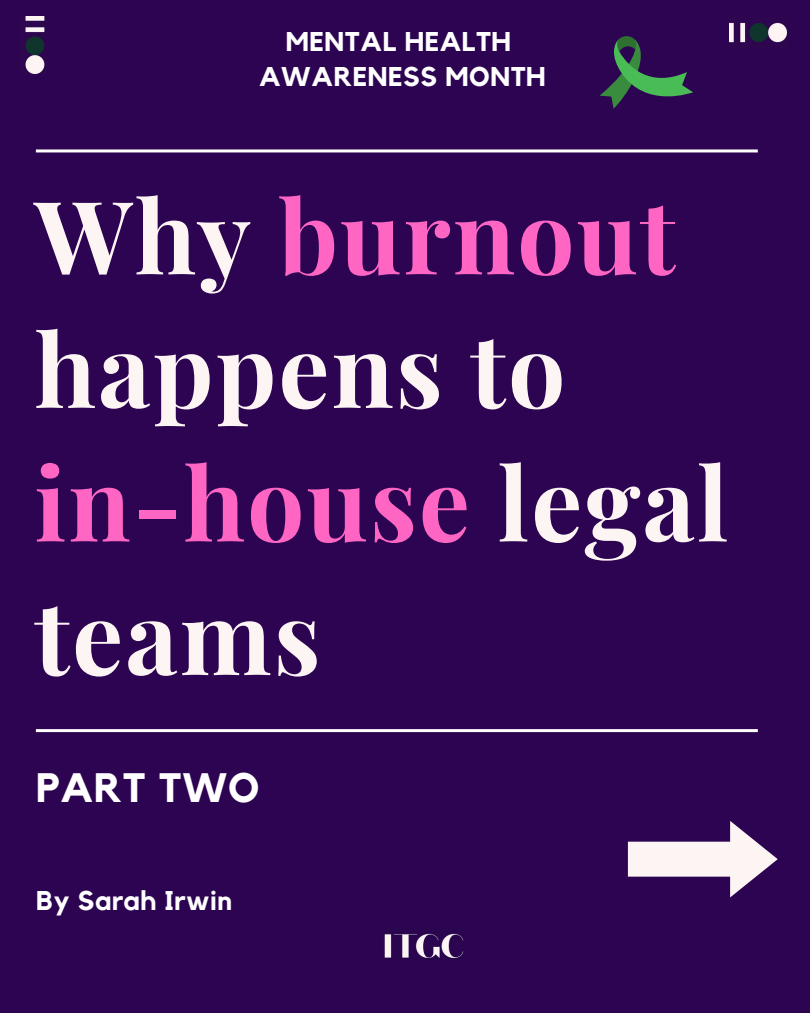
<style>
.page{position:relative;width:810px;height:1013px;background:#fff}
.page>*{position:absolute;margin:0;border:0;box-sizing:border-box;transform-origin:0 0}
.t1{font:700 101.4px/133.5px "Playfair Display";letter-spacing:.02em;color:#fdf4f4}
.t2{font:700 40.9px "Kollektif";letter-spacing:.02em;color:#fff}
.t3{font:700 27px/35.2px "Kollektif";letter-spacing:.02em;color:#fff;text-align:center}
.s1{color:#ff66c4}
</style>
<div class="page">
<div style="left:0;top:0;width:810px;height:1012px;background:#2d0452"></div>
<svg style="left:628px;top:821px;width:150px;height:76px"></svg>
<img style="left:384px;top:933px;width:80px;height:26px">
<img style="left:729px;top:22px;width:58px;height:21px">
<img style="left:25px;top:16px;width:20px;height:57px">
<hr style="left:36px;top:149px;width:722px;height:3px;background:#fff">
<hr style="left:36px;top:729px;width:722px;height:3px;background:#fff">
<svg style="left:600px;top:36px;width:93px;height:73px"></svg>
<h2 class="t3" style="left:259px;top:25px;width:288px">MENTAL HEALTH<br>AWARENESS MONTH</h2>
<p class="t1" style="left:34px;top:165px;width:696px">Why <span class="s1">burnout </span>happens to <span class="s1">in-house</span> legal teams</p>
<p class="t2" style="left:36px;top:769px;width:225px">PART TWO</p>
<h1 class="t3" style="left:36px;top:884px;width:197px">By Sarah Irwin</h1>
</div>
